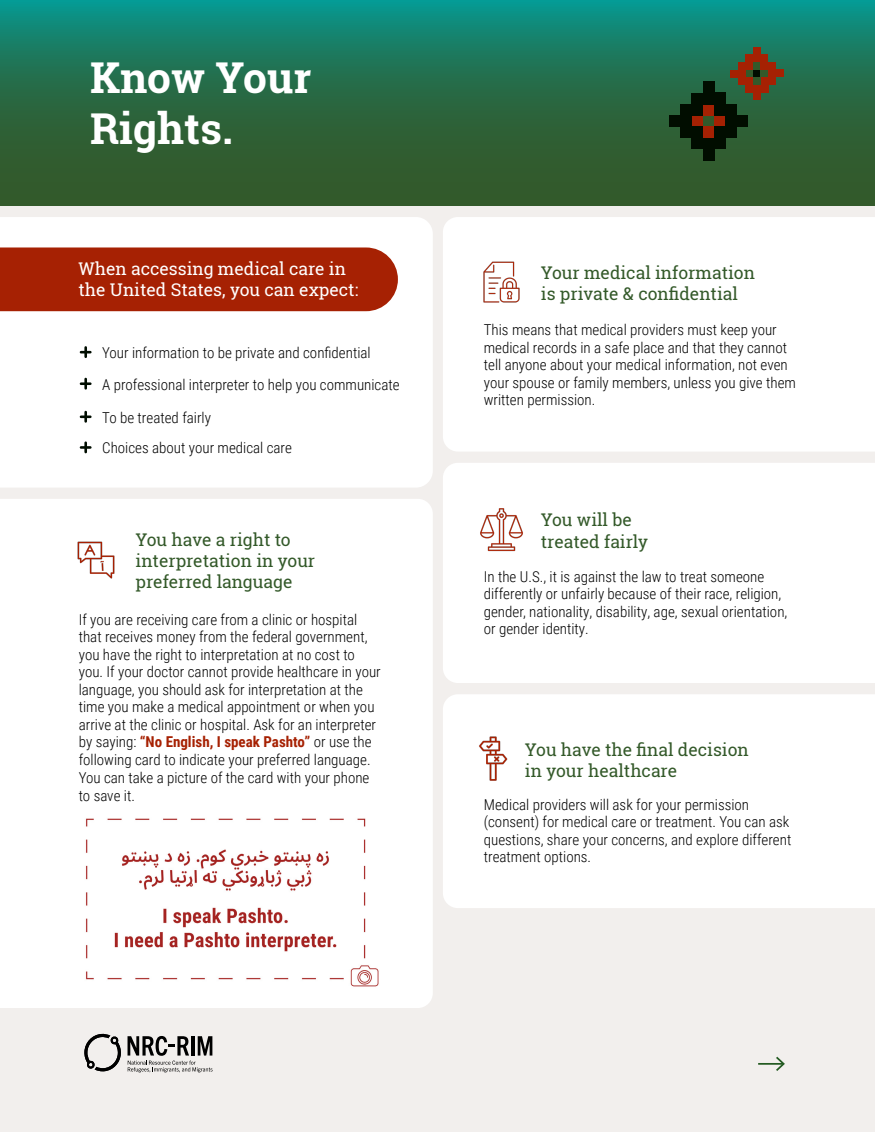
<style>
.page{position:relative;width:875px;height:1132px;background:#fff}
.page>*{position:absolute;margin:0;border:0;box-sizing:border-box;transform-origin:0 0}
.t1{font:700 42.5px/51px "Roboto Slab";color:#fff}
.t2{font:17.5px/21px "Roboto Slab";color:#335929}
.t3{font:17.5px/21px "Roboto Slab";color:#fff}
.t4{font:300 15px/17.5px "Roboto Condensed";color:#000}
.s1{font-weight:700;color:#a62103}
</style>
<div class="page">
<div style="left:0;top:0;width:875px;height:1131px;background:#f2efed"></div>
<svg style="left:128px;top:1036px;width:85px;height:36px"></svg>
<svg style="left:84px;top:1033px;width:37px;height:38px"></svg>
<hr style="left:758px;top:1062px;width:25px;height:2px;background:#245b22">
<svg style="left:776px;top:1056px;width:9px;height:14px"></svg>
<svg style="left:0;top:0;width:875px;height:206px;background:#246d4b"></svg>
<div style="left:703px;top:115px;width:11px;height:11px;background:#33592a"></div>
<div style="left:703px;top:104px;width:11px;height:11px;background:#a52103"></div>
<div style="left:714px;top:115px;width:11px;height:11px;background:#a52103"></div>
<div style="left:703px;top:127px;width:11px;height:11px;background:#a52103"></div>
<div style="left:692px;top:116px;width:11px;height:11px;background:#a52103"></div>
<div style="left:681px;top:116px;width:11px;height:11px;background:#010d00"></div>
<div style="left:681px;top:127px;width:11px;height:11px;background:#010d00"></div>
<div style="left:692px;top:138px;width:11px;height:11px;background:#010d00"></div>
<div style="left:692px;top:127px;width:11px;height:11px;background:#010d00"></div>
<div style="left:726px;top:127px;width:11px;height:11px;background:#010d00"></div>
<div style="left:715px;top:138px;width:11px;height:11px;background:#010d00"></div>
<div style="left:715px;top:127px;width:11px;height:11px;background:#010d00"></div>
<div style="left:681px;top:104px;width:11px;height:11px;background:#010d00"></div>
<div style="left:692px;top:104px;width:11px;height:11px;background:#010d00"></div>
<div style="left:692px;top:93px;width:11px;height:11px;background:#010d00"></div>
<div style="left:703px;top:93px;width:11px;height:11px;background:#010d00"></div>
<div style="left:703px;top:82px;width:11px;height:11px;background:#010d00"></div>
<div style="left:714px;top:104px;width:11px;height:11px;background:#010d00"></div>
<div style="left:714px;top:93px;width:11px;height:11px;background:#010d00"></div>
<div style="left:726px;top:115px;width:11px;height:11px;background:#010d00"></div>
<div style="left:737px;top:115px;width:11px;height:11px;background:#010d00"></div>
<div style="left:726px;top:104px;width:11px;height:11px;background:#010d00"></div>
<div style="left:703px;top:149px;width:11px;height:11px;background:#010d00"></div>
<div style="left:703px;top:138px;width:11px;height:11px;background:#010d00"></div>
<div style="left:670px;top:116px;width:11px;height:11px;background:#010d00"></div>
<div style="left:753px;top:70px;width:8px;height:7px;background:#010d00"></div>
<div style="left:753px;top:62px;width:8px;height:8px;background:#33592a"></div>
<div style="left:761px;top:70px;width:7px;height:7px;background:#33592a"></div>
<div style="left:753px;top:77px;width:8px;height:8px;background:#33592a"></div>
<div style="left:745px;top:70px;width:8px;height:7px;background:#33592a"></div>
<div style="left:738px;top:70px;width:7px;height:7px;background:#a52103"></div>
<div style="left:738px;top:77px;width:7px;height:8px;background:#a52103"></div>
<div style="left:745px;top:85px;width:8px;height:7px;background:#a52103"></div>
<div style="left:745px;top:77px;width:8px;height:8px;background:#a52103"></div>
<div style="left:768px;top:77px;width:8px;height:8px;background:#a52103"></div>
<div style="left:761px;top:85px;width:7px;height:7px;background:#a52103"></div>
<div style="left:761px;top:77px;width:7px;height:8px;background:#a52103"></div>
<div style="left:738px;top:62px;width:7px;height:8px;background:#a52103"></div>
<div style="left:745px;top:62px;width:8px;height:8px;background:#a52103"></div>
<div style="left:745px;top:54px;width:8px;height:8px;background:#a52103"></div>
<div style="left:753px;top:54px;width:8px;height:8px;background:#a52103"></div>
<div style="left:753px;top:47px;width:8px;height:7px;background:#a52103"></div>
<div style="left:761px;top:62px;width:7px;height:7px;background:#a52103"></div>
<div style="left:761px;top:54px;width:7px;height:8px;background:#a52103"></div>
<div style="left:768px;top:70px;width:8px;height:7px;background:#a52103"></div>
<div style="left:776px;top:70px;width:7px;height:7px;background:#a52103"></div>
<div style="left:768px;top:62px;width:8px;height:7px;background:#a52103"></div>
<div style="left:753px;top:93px;width:8px;height:7px;background:#a52103"></div>
<div style="left:753px;top:85px;width:8px;height:8px;background:#a52103"></div>
<div style="left:730px;top:70px;width:8px;height:7px;background:#a52103"></div>
<div style="left:443px;top:217px;width:432px;height:234px;background:#fff"></div>
<img style="left:479px;top:259px;width:45px;height:45px">
<div style="left:443px;top:463px;width:432px;height:220px;background:#fff"></div>
<img style="left:479px;top:506px;width:45px;height:46px">
<div style="left:443px;top:694px;width:432px;height:214px;background:#fff"></div>
<img style="left:479px;top:735px;width:37px;height:46px">
<div style="left:0;top:217px;width:433px;height:270px;background:#fff"></div>
<svg style="left:81px;top:347px;width:9px;height:10px"></svg>
<svg style="left:81px;top:379px;width:9px;height:9px"></svg>
<svg style="left:81px;top:412px;width:9px;height:9px"></svg>
<svg style="left:81px;top:442px;width:9px;height:10px"></svg>
<div style="left:0;top:247px;width:398px;height:64px;background:#a62103"></div>
<div style="left:0;top:499px;width:433px;height:508px;background:#fff"></div>
<img style="left:73px;top:537px;width:46px;height:45px">
<img style="left:83px;top:815px;width:300px;height:176px">
<h1 class="t1" style="left:90px;top:51px;width:223px">Know Your<br>Rights.</h1>
<p class="t3" style="left:78px;top:258px;width:281px">When accessing medical care in the United States, you can expect:</p>
<p class="t4" style="left:102px;top:336px;width:299px;line-height:31.5px">Your information to be private and confidential<br>A professional interpreter to help you communicate</p>
<p class="t4" style="left:102px;top:401px;width:191px;line-height:30.6px">To be treated fairly<br>Choices about your medical care</p>
<p class="t2" style="left:136px;top:529px;width:181px">You have a right to interpretation in your preferred language</p>
<p class="t4" style="left:79px;top:609px;width:304px">If you are receiving care from a clinic or hospital that receives money from the federal government, you have the right to interpretation at no cost to you. If your doctor cannot provide healthcare in your language, you should ask for interpretation at the time you make a medical appointment or when you arrive at the clinic or hospital. Ask for an interpreter by saying: <span class="s1">“No English, I speak Pashto”</span> or use the following card to indicate your preferred language.<br>You can take a picture of the card with your phone to save it.</p>
<p class="t2" style="left:541px;top:262px;width:216px">Your medical information is private &amp; confidential</p>
<p class="t4" style="left:484px;top:320px;width:314px">This means that medical providers must keep your medical records in a safe place and that they cannot tell anyone about your medical information, not even your spouse or family members, unless you give them written permission.</p>
<p class="t2" style="left:541px;top:509px;width:109px">You will be treated fairly</p>
<p class="t4" style="left:484px;top:567px;width:305px">In the U.S., it is against the law to treat someone differently or unfairly because of their race, religion, gender, nationality, disability, age, sexual orientation, or gender identity.</p>
<p class="t2" style="left:525px;top:738px;width:225px">You have the final decision in your healthcare</p>
<p class="t4" style="left:484px;top:794px;width:309px">Medical providers will ask for your permission (consent) for medical care or treatment. You can ask questions, share your concerns, and explore different treatment options.</p>
</div>
